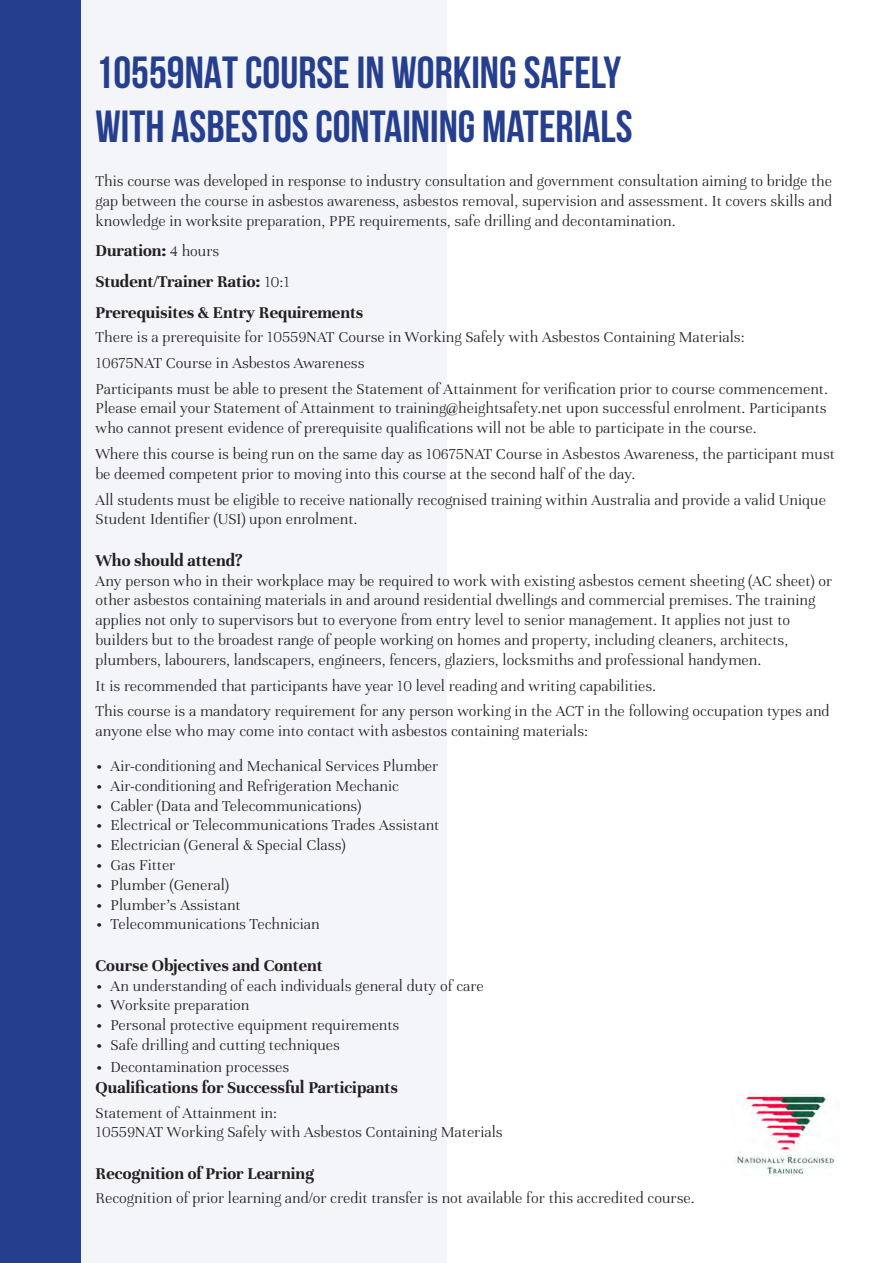
<style>
.page{position:relative;width:893px;height:1263px;background:#fff}
.page>*{position:absolute;margin:0;border:0;box-sizing:border-box;transform-origin:0 0}
.BODY_SUB_TITLE_30_BL{font:700 45px/54px "Bebas Neue";color:#253f8e}
.BODY_TEXT_UNNA_11_BL{font:700 18px "Unna";color:#231f20}
.BODY_TEXT_UNNA_11_BL-2{font:300 16.5px/19.8px "Unna";color:#231f20}
.s1{font-weight:300;font-size:16.5px}
</style>
<div class="page">
<div style="left:0;top:0;width:446px;height:1263px;background:#253f8e"></div>
<div style="left:81px;top:0;width:774px;height:1263px;background:#fff"></div>
<img style="left:734px;top:1095px;width:101px;height:80px">
<p class="BODY_SUB_TITLE_30_BL" style="left:96px;top:45px;width:538px">10559NAT COURSE IN WORKING SAFELY<br>WITH ASBESTOS CONTAINING MATERIALS</p>
<p class="BODY_TEXT_UNNA_11_BL-2" style="left:96px;top:170px;width:738px;text-align:justify">This course was developed in response to industry consultation and government consultation aiming to bridge the gap between the course in asbestos awareness, asbestos removal, supervision and assessment. It covers skills and knowledge in worksite preparation, PPE requirements, safe drilling and decontamination.</p>
<p class="BODY_TEXT_UNNA_11_BL" style="left:96px;top:238px;width:125px">Duration: <span class="s1">4 hours</span></p>
<p class="BODY_TEXT_UNNA_11_BL" style="left:96px;top:269px;width:196px">Student/Trainer Ratio: <span class="s1">10:1</span></p>
<p class="BODY_TEXT_UNNA_11_BL" style="left:96px;top:299px;width:269px">Prerequisites &amp; Entry Requirements</p>
<p class="BODY_TEXT_UNNA_11_BL-2" style="left:96px;top:326px;width:650px">There is a prerequisite for 10559NAT Course in Working Safely with Asbestos Containing Materials:</p>
<p class="BODY_TEXT_UNNA_11_BL-2" style="left:96px;top:352px;width:270px">10675NAT Course in Asbestos Awareness</p>
<p class="BODY_TEXT_UNNA_11_BL-2" style="left:96px;top:378px;width:734px;text-align:justify">Participants must be able to present the Statement of Attainment for verification prior to course commencement.<br>Please email your Statement of Attainment to training@heightsafety.net upon successful enrolment. Participants who cannot present evidence of prerequisite qualifications will not be able to participate in the course.</p>
<p class="BODY_TEXT_UNNA_11_BL-2" style="left:96px;top:443px;width:741px">Where this course is being run on the same day as 10675NAT Course in Asbestos Awareness, the participant must be deemed competent prior to moving into this course at the second half of the day.</p>
<p class="BODY_TEXT_UNNA_11_BL-2" style="left:96px;top:489px;width:732px">All students must be eligible to receive nationally recognised training within Australia and provide a valid Unique<br>Student Identifier (USI) upon enrolment.</p>
<p class="BODY_TEXT_UNNA_11_BL" style="left:96px;top:547px;width:148px">Who should attend?</p>
<p class="BODY_TEXT_UNNA_11_BL-2" style="left:96px;top:569px;width:738px">Any person who in their workplace may be required to work with existing asbestos cement sheeting (AC sheet) or other asbestos containing materials in and around residential dwellings and commercial premises. The training applies not only to supervisors but to everyone from entry level to senior management. It applies not just to builders but to the broadest range of people working on homes and property, including cleaners, architects, plumbers, labourers, landscapers, engineers, fencers, glaziers, locksmiths and professional handymen.</p>
<p class="BODY_TEXT_UNNA_11_BL-2" style="left:96px;top:675px;width:562px">It is recommended that participants have year 10 level reading and writing capabilities.</p>
<p class="BODY_TEXT_UNNA_11_BL-2" style="left:96px;top:700px;width:735px">This course is a mandatory requirement for any person working in the ACT in the following occupation types and anyone else who may come into contact with asbestos containing materials:</p>
<p class="BODY_TEXT_UNNA_11_BL-2" style="left:96px;top:755px;width:344px">• Air-conditioning and Mechanical Services Plumber</p>
<p class="BODY_TEXT_UNNA_11_BL-2" style="left:96px;top:775px;width:305px">• Air-conditioning and Refrigeration Mechanic</p>
<p class="BODY_TEXT_UNNA_11_BL-2" style="left:96px;top:794px;width:267px">• Cabler (Data and Telecommunications)</p>
<p class="BODY_TEXT_UNNA_11_BL-2" style="left:96px;top:814px;width:345px">• Electrical or Telecommunications Trades Assistant</p>
<p class="BODY_TEXT_UNNA_11_BL-2" style="left:96px;top:834px;width:251px">• Electrician (General &amp; Special Class)</p>
<p class="BODY_TEXT_UNNA_11_BL-2" style="left:96px;top:854px;width:81px">• Gas Fitter</p>
<p class="BODY_TEXT_UNNA_11_BL-2" style="left:96px;top:874px;width:135px">• Plumber (General)</p>
<p class="BODY_TEXT_UNNA_11_BL-2" style="left:96px;top:893px;width:147px">• Plumber’s Assistant</p>
<p class="BODY_TEXT_UNNA_11_BL-2" style="left:96px;top:913px;width:226px">• Telecommunications Technician</p>
<p class="BODY_TEXT_UNNA_11_BL" style="left:96px;top:952px;width:229px">Course Objectives and Content</p>
<p class="BODY_TEXT_UNNA_11_BL-2" style="left:96px;top:974px;width:390px">• An understanding of each individuals general duty of care</p>
<p class="BODY_TEXT_UNNA_11_BL-2" style="left:96px;top:994px;width:155px">• Worksite preparation</p>
<p class="BODY_TEXT_UNNA_11_BL-2" style="left:96px;top:1014px;width:305px">• Personal protective equipment requirements</p>
<p class="BODY_TEXT_UNNA_11_BL-2" style="left:96px;top:1034px;width:246px">• Safe drilling and cutting techniques</p>
<p class="BODY_TEXT_UNNA_11_BL-2" style="left:96px;top:1055px;width:195px">• Decontamination processes</p>
<p class="BODY_TEXT_UNNA_11_BL" style="left:96px;top:1075px;width:304px">Qualifications for Successful Participants</p>
<p class="BODY_TEXT_UNNA_11_BL-2" style="left:96px;top:1101px;width:183px">Statement of Attainment in:</p>
<p class="BODY_TEXT_UNNA_11_BL-2" style="left:96px;top:1121px;width:409px">10559NAT Working Safely with Asbestos Containing Materials</p>
<p class="BODY_TEXT_UNNA_11_BL" style="left:96px;top:1160px;width:220px">Recognition of Prior Learning</p>
<p class="BODY_TEXT_UNNA_11_BL-2" style="left:96px;top:1187px;width:601px">Recognition of prior learning and/or credit transfer is not available for this accredited course.</p>
</div>
